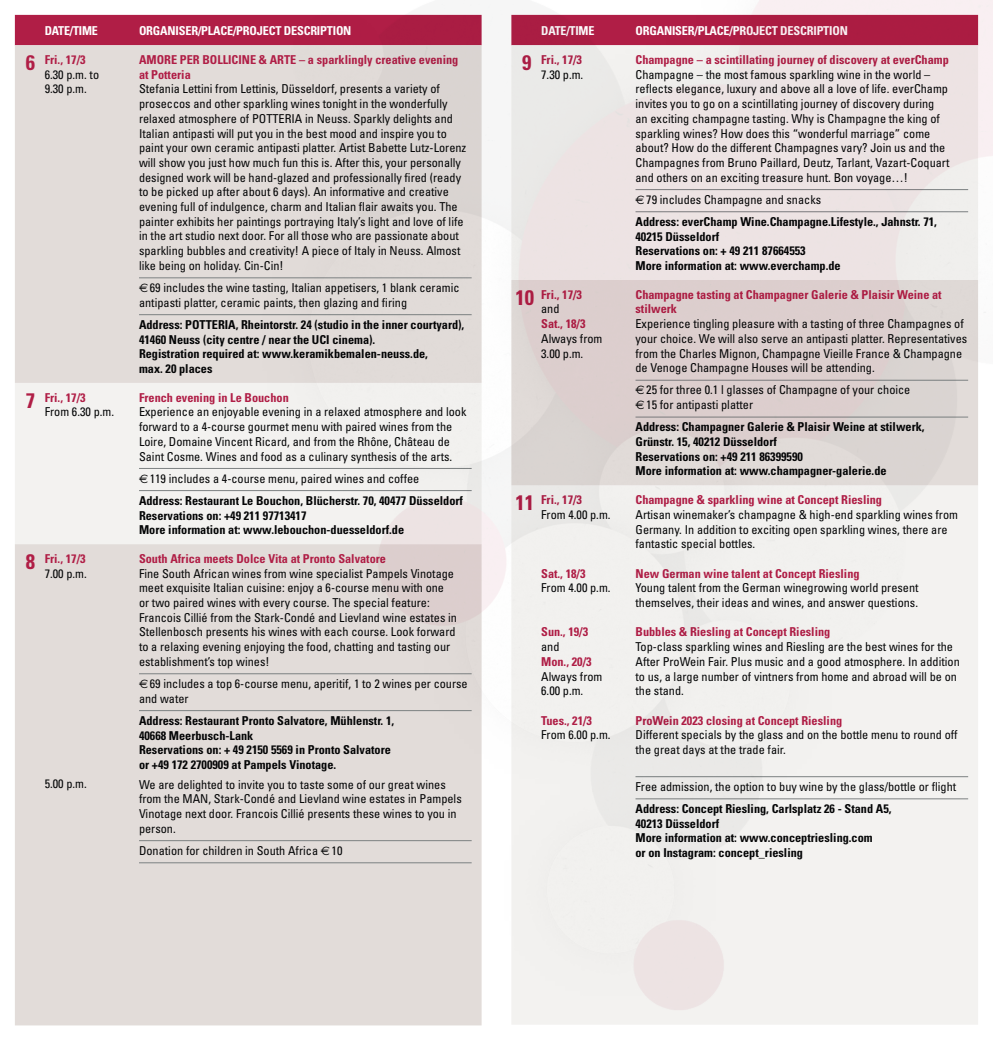
<style>
.page{position:relative;width:993px;height:1042px;background:#fff}
.page>*{position:absolute;margin:0;border:0;box-sizing:border-box;transform-origin:0 0}
.t1{font:condensed 12.25px/14.7px "Univers";color:#040506}
.t2{font:700 condensed 12.25px/14.7px "Univers";color:#040506}
.t3{font:700 condensed 12.25px/14.7px "Univers";color:#b01e46;text-align:right}
.t4{font:700 condensed 12.25px "Univers";letter-spacing:-.015em;color:#fff}
.s1{font-weight:700;font-size:21px;color:#b01e46}
.s2{font-weight:700;color:#b01e46}
.s3{font-family:"Euro Sans";font-stretch:normal}
.s4{font-family:"Euro Sans";font-weight:400;font-stretch:normal}
.s5{font-weight:400}
.s6{font-size:21px}
.s7{font-weight:400;color:#040506}
</style>
<div class="page">
<svg style="left:14px;top:14px;width:107px;height:1012px;fill:#e2dcd9"></svg>
<img style="left:121px;top:0;width:871px;height:1026px">
<p class="t4" style="left:45px;top:23px;width:55px">DATE/TIME</p>
<p class="t4" style="left:139px;top:23px;width:214px">ORGANISER/PLACE/PROJECT DESCRIPTION</p>
<p class="t1" style="left:45px;top:52px;width:56px;text-indent:-19px"><span class="s1">6</span> <span class="s2">Fri., 17/3<br></span>6.30 p.m. to<br>9.30 p.m.</p>
<p class="t3" style="left:139px;top:52px;width:321px;text-align:left">AMORE PER BOLLICINE &amp; ARTE – a sparklingly creative evening at Potteria</p>
<p class="t1" style="left:139px;top:81px;width:329px">Stefania Lettini from Lettinis, Düsseldorf, presents a variety of proseccos and other sparkling wines tonight in the wonderfully relaxed atmosphere of POTTERIA in Neuss. Sparkly delights and Italian antipasti will put you in the best mood and inspire you to paint your own ceramic antipasti platter. Artist Babette Lutz-Lorenz will show you just how much fun this is. After this, your personally designed work will be hand-glazed and professionally fired (ready to be picked up after about 6 days). An informative and creative evening full of indulgence, charm and Italian flair awaits you. The painter exhibits her paintings portraying Italy’s light and love of life in the art studio next door. For all those who are passionate about sparkling bubbles and creativity! A piece of Italy in Neuss. Almost like being on holiday. Cin-Cin!</p>
<p class="t1" style="left:139px;top:280px;width:322px"><span class="s3">€</span>69 includes the wine tasting, Italian appetisers, 1 blank ceramic antipasti platter, ceramic paints, then glazing and firing</p>
<p class="t2" style="left:139px;top:317px;width:327px">Address: POTTERIA, Rheintorstr. 24 (studio in the inner courtyard), 41460 Neuss (city centre / near the UCI cinema).<br>Registration required at: www.keramikbemalen-neuss.de,<br>max. 20 places</p>
<p class="t1" style="left:45px;top:390px;width:71px;text-indent:-19px"><span class="s1">7</span> <span class="s2">Fri., 17/3<br></span>From 6.30 p.m.</p>
<p class="t3" style="left:139px;top:390px;width:151px">French evening in Le Bouchon</p>
<p class="t1" style="left:139px;top:404px;width:329px">Experience an enjoyable evening in a relaxed atmosphere and look forward to a 4-course gourmet menu with paired wines from the Loire, Domaine Vincent Ricard, and from the Rhône, Château de Saint Cosme. Wines and food as a culinary synthesis of the arts.</p>
<p class="t2" style="left:139px;top:467px;width:325px;line-height:22.1px"><span class="s4">€</span><span class="s5">119 includes a 4-course menu, paired wines and coffee<br></span>Address: Restaurant Le Bouchon, Blücherstr. 70, 40477 Düsseldorf</p>
<p class="t2" style="left:139px;top:508px;width:266px">Reservations on: +49 211 97713417<br>More information at: www.lebouchon-duesseldorf.de</p>
<p class="t3" style="left:26px;top:551px;width:63px"><span class="s6">8</span> Fri., 17/3<br><span class="s7">7.00 p.m.</span></p>
<p class="t1" style="left:45px;top:776px;width:44px">5.00 p.m.</p>
<p class="t3" style="left:139px;top:551px;width:248px">South Africa meets Dolce Vita at Pronto Salvatore</p>
<p class="t1" style="left:139px;top:565px;width:319px">Fine South African wines from wine specialist Pampels Vinotage meet exquisite Italian cuisine: enjoy a 6-course menu with one or two paired wines with every course. The special feature:<br>Francois Cillié from the Stark-Condé and Lievland wine estates in Stellenbosch presents his wines with each course. Look forward to a relaxing evening enjoying the food, chatting and tasting our establishment’s top wines!</p>
<p class="t1" style="left:139px;top:676px;width:330px"><span class="s3">€</span>69 includes a top 6-course menu, aperitif, 1 to 2 wines per course and water</p>
<p class="t2" style="left:139px;top:713px;width:256px">Address: Restaurant Pronto Salvatore, Mühlenstr. 1, 40668 Meerbusch-Lank<br>Reservations on: + 49 2150 5569 in Pronto Salvatore or +49 172 2700909 at Pampels Vinotage.</p>
<p class="t1" style="left:139px;top:776px;width:324px">We are delighted to invite you to taste some of our great wines from the MAN, Stark-Condé and Lievland wine estates in Pampels Vinotage next door. Francois Cillié presents these wines to you in person.</p>
<p class="t1" style="left:139px;top:843px;width:205px">Donation for children in South Africa <span class="s3">€</span>10</p>
<p class="t4" style="left:541px;top:23px;width:55px">DATE/TIME</p>
<p class="t4" style="left:635px;top:23px;width:214px">ORGANISER/PLACE/PROJECT DESCRIPTION</p>
<p class="t3" style="left:522px;top:52px;width:63px"><span class="s6">9</span> Fri., 17/3<br><span class="s7">7.30 p.m.</span></p>
<p class="t3" style="left:635px;top:52px;width:315px">Champagne – a scintillating journey of discovery at everChamp</p>
<p class="t1" style="left:635px;top:67px;width:315px">Champagne – the most famous sparkling wine in the world – reflects elegance, luxury and above all a love of life. everChamp invites you to go on a scintillating journey of discovery during an exciting champagne tasting. Why is Champagne the king of sparkling wines? How does this “wonderful marriage” come about? How do the different Champagnes vary? Join us and the Champagnes from Bruno Paillard, Deutz, Tarlant, Vazart-Coquart and others on an exciting treasure hunt. Bon voyage…!</p>
<p class="t2" style="left:635px;top:188px;width:303px;line-height:22.1px"><span class="s4">€</span><span class="s5">79 includes Champagne and snacks<br></span>Address: everChamp Wine.Champagne.Lifestyle., Jahnstr. 71,</p>
<p class="t2" style="left:635px;top:229px;width:207px">40215 Düsseldorf<br>Reservations on: + 49 211 87664553<br>More information at: www.everchamp.de</p>
<p class="t3" style="left:515px;top:287px;width:68px;text-align:center"><span class="s6">10</span> Fri., 17/3 <span class="s7">and</span></p>
<p class="t3" style="left:541px;top:316px;width:46px">Sat., 18/3</p>
<p class="t1" style="left:541px;top:331px;width:63px">Always from<br>3.00 p.m.</p>
<p class="t1" style="left:541px;top:492px;width:71px;text-indent:-26px"><span class="s1">11</span> <span class="s2">Fri., 17/3<br></span>From 4.00 p.m.</p>
<p class="t3" style="left:541px;top:566px;width:46px">Sat., 18/3</p>
<p class="t1" style="left:541px;top:580px;width:71px">From 4.00 p.m.</p>
<p class="t3" style="left:541px;top:625px;width:48px">Sun., 19/3</p>
<p class="t1" style="left:541px;top:639px;width:20px">and</p>
<p class="t3" style="left:541px;top:654px;width:52px">Mon., 20/3</p>
<p class="t1" style="left:541px;top:668px;width:63px">Always from<br>6.00 p.m.</p>
<p class="t3" style="left:541px;top:713px;width:52px">Tues., 21/3</p>
<p class="t1" style="left:541px;top:727px;width:71px">From 6.00 p.m.</p>
<p class="t3" style="left:635px;top:287px;width:307px;text-align:left">Champagne tasting at Champagner Galerie &amp; Plaisir Weine at stilwerk</p>
<p class="t1" style="left:635px;top:316px;width:333px">Experience tingling pleasure with a tasting of three Champagnes of your choice. We will also serve an antipasti platter. Representatives from the Charles Mignon, Champagne Vieille France &amp; Champagne de Venoge Champagne Houses will be attending.</p>
<p class="t1" style="left:635px;top:382px;width:276px"><span class="s3">€</span>25 for three 0.1 l glasses of Champagne of your choice <span class="s3">€</span>15 for antipasti platter</p>
<p class="t2" style="left:635px;top:419px;width:290px">Address: Champagner Galerie &amp; Plaisir Weine at stilwerk, Grünstr. 15, 40212 Düsseldorf<br>Reservations on: +49 211 86399590<br>More information at: www.champagner-galerie.de</p>
<p class="t3" style="left:635px;top:492px;width:248px">Champagne &amp; sparkling wine at Concept Riesling</p>
<p class="t1" style="left:635px;top:507px;width:324px">Artisan winemaker’s champagne &amp; high-end sparkling wines from<br>Germany. In addition to exciting open sparkling wines, there are fantastic special bottles.</p>
<p class="t3" style="left:635px;top:566px;width:225px">New German wine talent at Concept Riesling</p>
<p class="t1" style="left:635px;top:580px;width:284px">Young talent from the German winegrowing world present themselves, their ideas and wines, and answer questions.</p>
<p class="t3" style="left:635px;top:625px;width:196px">Bubbles &amp; Riesling at Concept Riesling</p>
<p class="t1" style="left:635px;top:639px;width:326px">Top-class sparkling wines and Riesling are the best wines for the After ProWein Fair. Plus music and a good atmosphere. In addition to us, a large number of vintners from home and abroad will be on the stand.</p>
<p class="t3" style="left:635px;top:713px;width:208px">ProWein 2023 closing at Concept Riesling</p>
<p class="t1" style="left:635px;top:727px;width:323px">Different specials by the glass and on the bottle menu to round off the great days at the trade fair.</p>
<p class="t1" style="left:635px;top:779px;width:322px">Free admission, the option to buy wine by the glass/bottle or flight</p>
<p class="t2" style="left:635px;top:801px;width:257px">Address: Concept Riesling, Carlsplatz 26 - Stand A5, 40213 Düsseldorf<br>More information at: www.conceptriesling.com<br>or on Instagram: concept_riesling</p>
</div>
